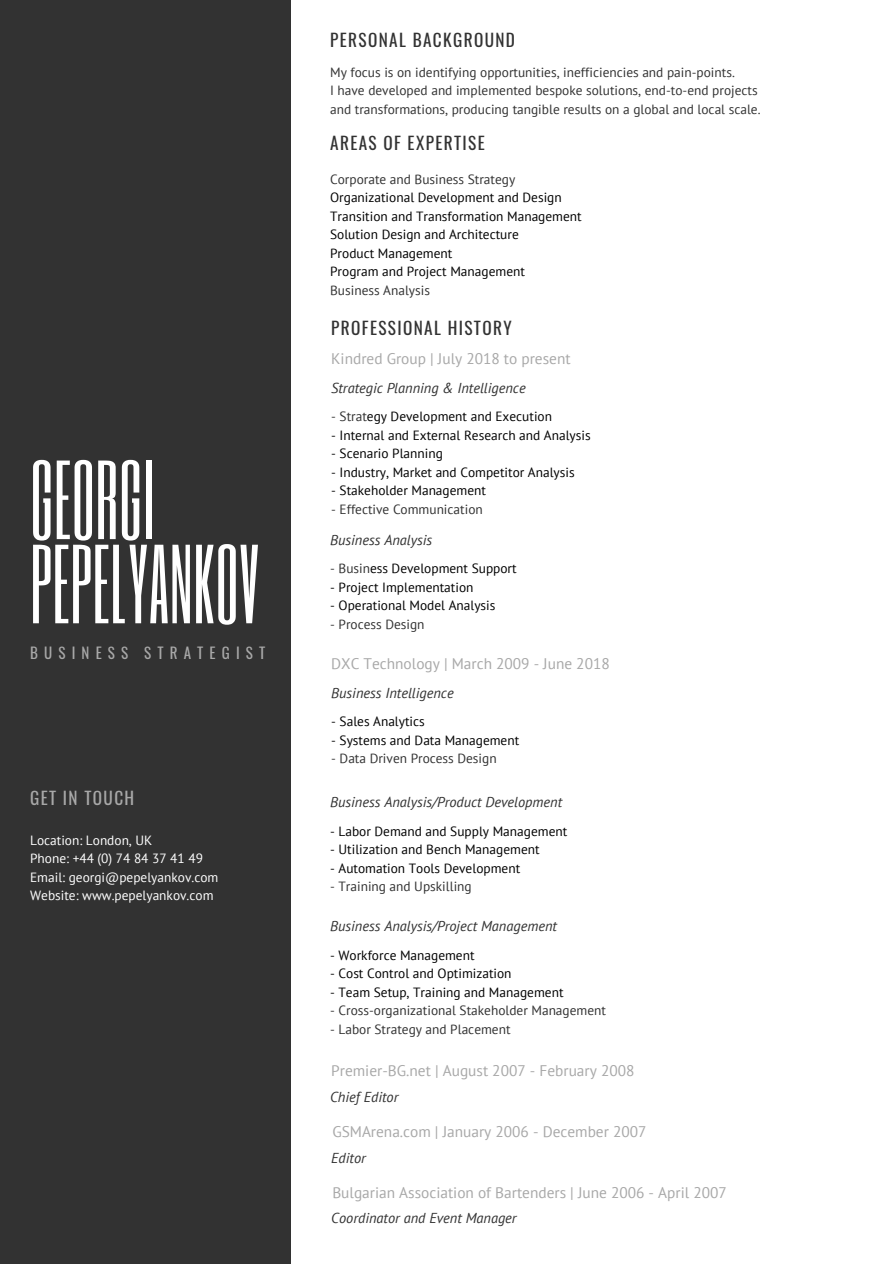
<style>
.page{position:relative;width:894px;height:1264px;background:#fff}
.page>*{position:absolute;margin:0;border:0;box-sizing:border-box;transform-origin:0 0}
.t1{font:93px/84.2px "Six Caps";letter-spacing:.005em;color:#fff}
.t2{font:17.25px "Oswald";letter-spacing:.08em;color:#323232}
.t3{font:17.25px "Oswald";letter-spacing:.08em;color:#a8a8a8}
.t4{font:15.3px "PT Sans";color:#a8a8a8}
.t5{font:15px "Oswald";letter-spacing:.41em;color:#a8a8a8}
.t6{font:italic 14.4px "PT Sans";color:#323232}
.t7{font:13.35px/18.5px "PT Sans";color:#000}
.t8{font:13.35px/18.5px "PT Sans";color:#323232}
.t9{font:13.35px/18.5px "PT Sans";color:#fff}
.s1{color:#323232}
</style>
<div class="page">
<div style="left:0;top:0;width:290px;height:1263px;background:#323232"></div>
<h1 class="t1" style="left:30px;top:455px;width:230px">GEORGI<br>PEPELYANKOV</h1>
<p class="t5" style="left:30px;top:640px;width:237px">BUSINESS STRATEGIST</p>
<p class="t3" style="left:30px;top:784px;width:106px">GET IN TOUCH</p>
<p class="t9" style="left:30px;top:830px;width:190px">Location: London, UK<br>Phone: +44 (0) 74 84 37 41 49<br>Email: georgi@pepelyankov.com<br>Website: www.pepelyankov.com</p>
<p class="t2" style="left:330px;top:27px;width:186px">PERSONAL BACKGROUND</p>
<p class="t8" style="left:330px;top:62px;width:432px">My focus is on identifying opportunities, inefficiencies and pain-points.<br>I have developed and implemented bespoke solutions, end-to-end projects and transformations, producing tangible results on a global and local scale.</p>
<p class="t2" style="left:330px;top:129px;width:156px">AREAS OF EXPERTISE</p>
<p class="t8" style="left:330px;top:169px;width:186px">Corporate and Business Strategy</p>
<p class="t7" style="left:330px;top:188px;width:253px">Organizational Development and Design Transition and Transformation Management Solution Design and Architecture<br>Product Management<br>Program and Project Management</p>
<p class="t8" style="left:330px;top:280px;width:101px">Business Analysis</p>
<p class="t2" style="left:331px;top:314px;width:182px">PROFESSIONAL HISTORY</p>
<p class="t4" style="left:331px;top:348px;width:241px">Kindred Group | July 2018 to present</p>
<p class="t6" style="left:331px;top:378px;width:196px">Strategic Planning &amp; Intelligence</p>
<p class="t7" style="left:331px;top:407px;width:222px"><span class="s1">- Strat</span>egy Development and Execution</p>
<p class="t7" style="left:331px;top:425px;width:261px">- Internal and External Research and Analysis</p>
<p class="t7" style="left:331px;top:444px;width:113px">- Scenario Planning</p>
<p class="t7" style="left:331px;top:462px;width:245px">- Industry, Market and Competitor Analysis</p>
<p class="t7" style="left:331px;top:481px;width:156px">- Stakeholder Management</p>
<p class="t8" style="left:331px;top:499px;width:153px">- Effective Communication</p>
<p class="t6" style="left:330px;top:530px;width:103px">Business Analysis</p>
<p class="t7" style="left:330px;top:559px;width:188px"><span class="s1">- Busin</span>ess Development Support</p>
<p class="t7" style="left:330px;top:577px;width:145px">- Project Implementation</p>
<p class="t7" style="left:330px;top:596px;width:167px">- Operational Model Analysis</p>
<p class="t8" style="left:330px;top:614px;width:96px">- Process Design</p>
<p class="t4" style="left:331px;top:654px;width:280px">DXC Technology | March 2009 - June 2018</p>
<p class="t6" style="left:331px;top:683px;width:124px">Business Intelligence</p>
<p class="t7" style="left:331px;top:712px;width:95px">- Sales Analytics</p>
<p class="t7" style="left:331px;top:730px;width:189px">- Systems and Data Management</p>
<p class="t8" style="left:331px;top:749px;width:167px">- Data Driven Process Design</p>
<p class="t6" style="left:330px;top:792px;width:233px">Business Analysis/Product Development</p>
<p class="t7" style="left:330px;top:821px;width:238px">- Labor Demand and Supply Management</p>
<p class="t7" style="left:330px;top:840px;width:211px">- Utilization and Bench Management</p>
<p class="t7" style="left:330px;top:858px;width:191px">- Automation Tools Development</p>
<p class="t8" style="left:330px;top:877px;width:143px">- Training and Upskilling</p>
<p class="t6" style="left:330px;top:916px;width:228px">Business Analysis/Project Management</p>
<p class="t7" style="left:330px;top:945px;width:146px">- Workforce Management</p>
<p class="t7" style="left:330px;top:964px;width:183px">- Cost Control and Optimization</p>
<p class="t7" style="left:330px;top:982px;width:235px">- Team Setup, Training and Management</p>
<p class="t8" style="left:330px;top:1000px;width:277px">- Cross-organizational Stakeholder Management</p>
<p class="t8" style="left:330px;top:1019px;width:182px">- Labor Strategy and Placement</p>
<p class="t4" style="left:331px;top:1060px;width:304px">Premier-BG.net | August 2007 - February 2008</p>
<p class="t6" style="left:330px;top:1087px;width:70px">Chief Editor</p>
<p class="t4" style="left:332px;top:1121px;width:315px">GSMArena.com | January 2006 - December 2007</p>
<p class="t6" style="left:331px;top:1147px;width:36px">Editor</p>
<p class="t4" style="left:332px;top:1182px;width:396px">Bulgarian Association of Bartenders | June 2006 - April 2007</p>
<p class="t6" style="left:331px;top:1208px;width:187px">Coordinator and Event Manager</p>
</div>
